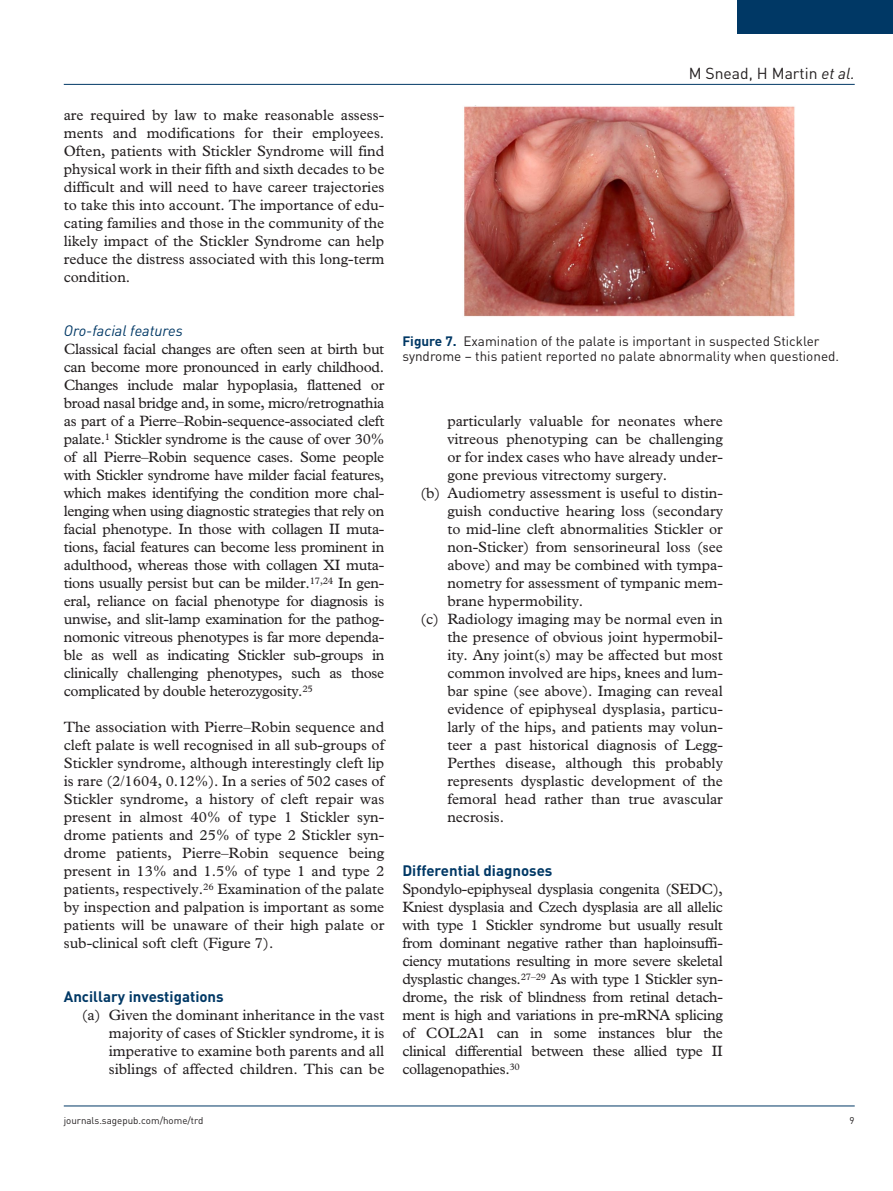
<style>
.page{position:relative;width:893px;height:1191px;background:#fff}
.page>*{position:absolute;margin:0;border:0;box-sizing:border-box;transform-origin:0 0}
.t1{font:15.75px "DIN";color:#231f20}
.t2{font:15px/18px "Plantin Std";color:#231f20;text-align:justify}
.t3{font:700 15px "DIN";color:#003865}
.t4{font:italic 15px "DIN";color:#003865}
.t5{font:13.5px/15.8px "DIN";color:#231f20}
.t6{font:9.75px "DIN";color:#231f20}
.s1{font-style:italic}
.s2{font-weight:700;color:#003865}
</style>
<div class="page">
<hr style="left:64px;top:84px;width:791px;height:1px;background:#003865">
<hr style="left:64px;top:1105px;width:791px;height:1px;background:#003865">
<div style="left:738px;top:0;width:155px;height:34px;background:#003865"></div>
<img style="left:464px;top:106px;width:331px;height:211px">
<p class="t2" style="left:64px;top:106px;width:322px">are required by law to make reasonable assess&shy;ments and modifications for their employees.<br>Often, patients with Stickler Syndrome will find physical work in their fifth and sixth decades to be difficult and will need to have career trajectories to take this into account. The importance of edu&shy;cating families and those in the community of the likely impact of the Stickler Syndrome can help reduce the distress associated with this long-term condition.</p>
<p class="t1" style="left:689px;top:63px;width:167px">M Snead, H Martin <span class="s1">et al.</span></p>
<p class="t4" style="left:64px;top:321px;width:121px">Oro-facial features</p>
<p class="t2" style="left:64px;top:340px;width:322px">Classical facial changes are often seen at birth but can become more pronounced in early childhood.<br>Changes include malar hypoplasia, flattened or broad nasal bridge and, in some, micro/retrognathia as part of a Pierre–Robin-sequence-associated cleft palate.<sup>1</sup> Stickler syndrome is the cause of over 30% of all Pierre–Robin sequence cases. Some people with Stickler syndrome have milder facial features, which makes identifying the condition more chal&shy;lenging when using diagnostic strategies that rely on facial phenotype. In those with collagen II muta&shy;tions, facial features can become less prominent in adulthood, whereas those with collagen XI muta&shy;tions usually persist but can be milder.<sup>17,24</sup> In gen&shy;eral, reliance on facial phenotype for diagnosis is unwise, and slit-lamp examination for the pathog&shy;nomonic vitreous phenotypes is far more dependa&shy;ble as well as indicating Stickler sub-groups in clinically challenging phenotypes, such as those complicated by double heterozygosity.<sup>25</sup></p>
<p class="t2" style="left:64px;top:718px;width:322px">The association with Pierre–Robin sequence and cleft palate is well recognised in all sub-groups of Stickler syndrome, although interestingly cleft lip is rare (2/1604, 0.12%). In a series of 502 cases of Stickler syndrome, a history of cleft repair was present in almost 40% of type 1 Stickler syn&shy;drome patients and 25% of type 2 Stickler syn&shy;drome patients, Pierre–Robin sequence being present in 13% and 1.5% of type 1 and type 2 patients, respectively.<sup>26</sup> Examination of the palate by inspection and palpation is important as some patients will be unaware of their high palate or sub-clinical soft cleft (Figure 7).</p>
<p class="t3" style="left:64px;top:987px;width:161px">Ancillary investigations</p>
<p class="t2" style="left:109px;top:1006px;width:277px;text-indent:-27px">(a) Given the dominant inheritance in the vast majority of cases of Stickler syndrome, it is imperative to examine both parents and all siblings of affected children. This can be</p>
<p class="t5" style="left:402px;top:332px;width:438px"><span class="s2">Figure 7.</span> Examination of the palate is important in suspected Stickler syndrome – this patient reported no palate abnormality when questioned.</p>
<p class="t2" style="left:447px;top:412px;width:277px">particularly valuable for neonates where</p>
<p class="t2" style="left:447px;top:430px;width:277px">vitreous phenotyping can be challenging</p>
<p class="t2" style="left:447px;top:448px;width:277px">or for index cases who have already under-</p>
<p class="t2" style="left:447px;top:466px;width:221px">gone previous vitrectomy surgery.</p>
<p class="t2" style="left:420px;top:484px;width:304px">(b) Audiometry assessment is useful to distin-</p>
<p class="t2" style="left:447px;top:502px;width:277px">guish conductive hearing loss (secondary</p>
<p class="t2" style="left:447px;top:520px;width:277px">to mid-line cleft abnormalities Stickler or</p>
<p class="t2" style="left:447px;top:538px;width:277px">non-Sticker) from sensorineural loss (see</p>
<p class="t2" style="left:447px;top:556px;width:277px">above) and may be combined with tympa-</p>
<p class="t2" style="left:447px;top:574px;width:277px">nometry for assessment of tympanic mem-</p>
<p class="t2" style="left:447px;top:592px;width:137px">brane hypermobility.</p>
<p class="t2" style="left:420px;top:610px;width:304px">(c) Radiology imaging may be normal even in</p>
<p class="t2" style="left:447px;top:628px;width:277px">the presence of obvious joint hypermobil-</p>
<p class="t2" style="left:447px;top:646px;width:277px">ity. Any joint(s) may be affected but most</p>
<p class="t2" style="left:447px;top:664px;width:277px">common involved are hips, knees and lum-</p>
<p class="t2" style="left:447px;top:682px;width:277px">bar spine (see above). Imaging can reveal</p>
<p class="t2" style="left:447px;top:700px;width:277px">evidence of epiphyseal dysplasia, particu-</p>
<p class="t2" style="left:447px;top:718px;width:277px">larly of the hips, and patients may volun-</p>
<p class="t2" style="left:447px;top:736px;width:277px">teer a past historical diagnosis of Legg-</p>
<p class="t2" style="left:447px;top:754px;width:277px">Perthes disease, although this probably</p>
<p class="t2" style="left:447px;top:772px;width:277px">represents dysplastic development of the</p>
<p class="t2" style="left:447px;top:790px;width:277px">femoral head rather than true avascular</p>
<p class="t2" style="left:447px;top:808px;width:58px">necrosis.</p>
<p class="t3" style="left:402px;top:861px;width:152px">Differential diagnoses</p>
<p class="t2" style="left:402px;top:880px;width:322px">Spondylo-epiphyseal dysplasia congenita (SEDC), Kniest dysplasia and Czech dysplasia are all allelic with type 1 Stickler syndrome but usually result from dominant negative rather than haploinsuffi&shy;ciency mutations resulting in more severe skeletal dysplastic changes.<sup>27–29</sup> As with type 1 Stickler syn&shy;drome, the risk of blindness from retinal detach&shy;ment is high and variations in pre-mRNA splicing of COL2A1 can in some instances blur the clinical differential between these allied type II collagenopathies.<sup>30</sup></p>
<p class="t6" style="left:64px;top:1114px;width:141px">journals.sagepub.com/home/trd</p>
<p class="t6" style="left:850px;top:1114px;width:7px">9</p>
</div>
